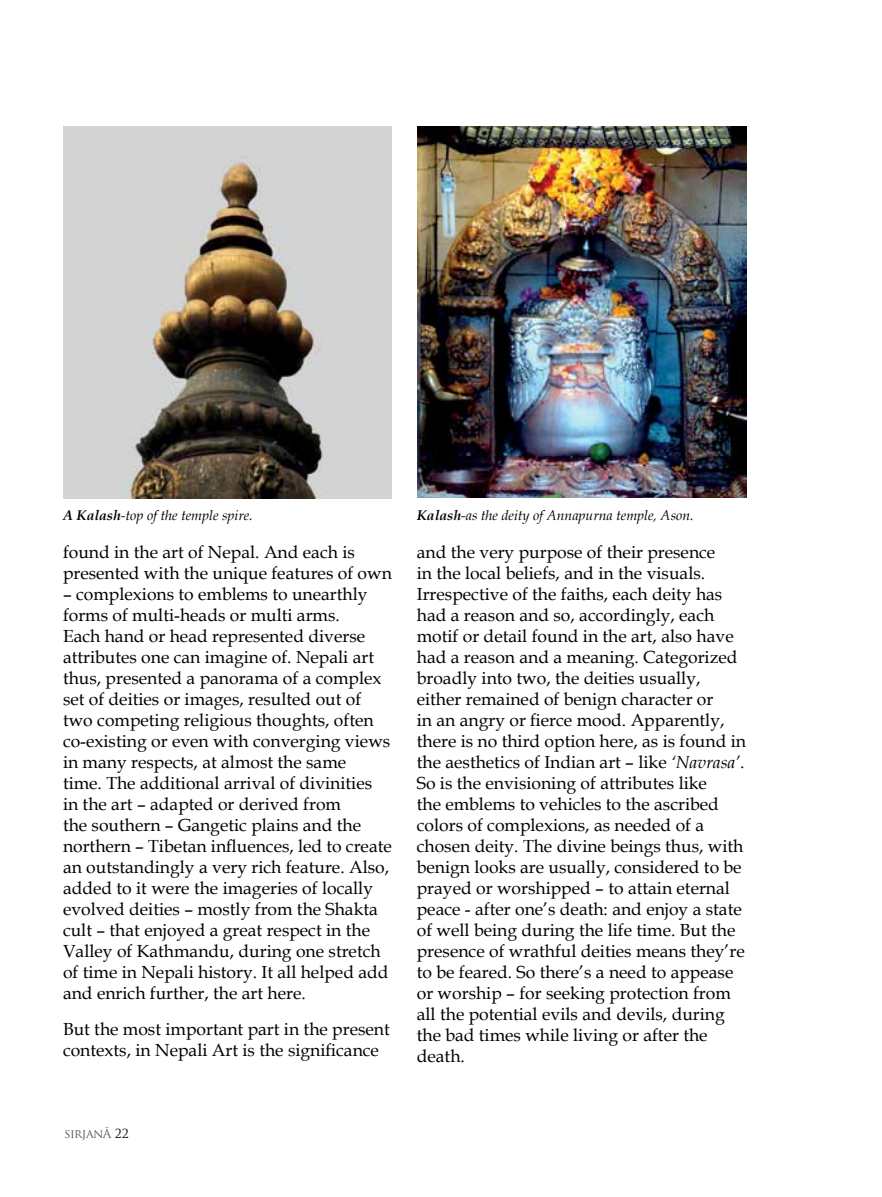
<style>
.page{position:relative;width:882px;height:1197px;background:#fff}
.page>*{position:absolute;margin:0;border:0;box-sizing:border-box;transform-origin:0 0}
.t1{font:17.5px/21px "Book Antiqua";color:#000}
.t2{font:italic 14px "Book Antiqua";color:#000}
.t3{font:12.25px "Trajan Pro";letter-spacing:-.04em;color:#58595b}
.s1{font-weight:700}
.s2{font-style:italic}
.s3{color:#000}
</style>
<div class="page">
<img style="left:63px;top:126px;width:329px;height:373px">
<img style="left:417px;top:126px;width:329px;height:372px">
<p class="t2" style="left:63px;top:505px;width:191px"><span class="s1">A Kalash</span>-top of the temple spire.</p>
<p class="t2" style="left:417px;top:505px;width:278px"><span class="s1">Kalash</span>-as the deity of Annapurna temple, Ason.</p>
<p class="t1" style="left:63px;top:542px;width:330px">found in the art of Nepal. And each is presented with the unique features of own</p>
<p class="t1" style="left:63px;top:584px;width:330px">– complexions to emblems to unearthly forms of multi-heads or multi arms.<br>Each hand or head represented diverse attributes one can imagine of. Nepali art thus, presented a panorama of a complex set of deities or images, resulted out of two competing religious thoughts, often co-existing or even with converging views in many respects, at almost the same<br>time. The additional arrival of divinities<br>in the art – adapted or derived from<br>the southern – Gangetic plains and the northern – Tibetan influences, led to create an outstandingly a very rich feature. Also, added to it were the imageries of locally evolved deities – mostly from the Shakta cult – that enjoyed a great respect in the Valley of Kathmandu, during one stretch of time in Nepali history. It all helped add and enrich further, the art here.</p>
<p class="t1" style="left:63px;top:1018px;width:328px">But the most important part in the present contexts, in Nepali Art is the significance</p>
<p class="t1" style="left:417px;top:542px;width:331px">and the very purpose of their presence<br>in the local beliefs, and in the visuals.<br>Irrespective of the faiths, each deity has had a reason and so, accordingly, each motif or detail found in the art, also have had a reason and a meaning. Categorized broadly into two, the deities usually, either remained of benign character or<br>in an angry or fierce mood. Apparently, there is no third option here, as is found in the aesthetics of Indian art – like <span class="s2">‘Navrasa’</span>.<br>So is the envisioning of attributes like<br>the emblems to vehicles to the ascribed colors of complexions, as needed of a chosen deity. The divine beings thus, with benign looks are usually, considered to be prayed or worshipped – to attain eternal peace - after one’s death: and enjoy a state of well being during the life time. But the presence of wrathful deities means they’re to be feared. So there’s a need to appease or worship – for seeking protection from all the potential evils and devils, during the bad times while living or after the death.</p>
<p class="t3" style="left:65px;top:1126px;width:66px">SIRJANĀ <span class="s3">22</span></p>
</div>
